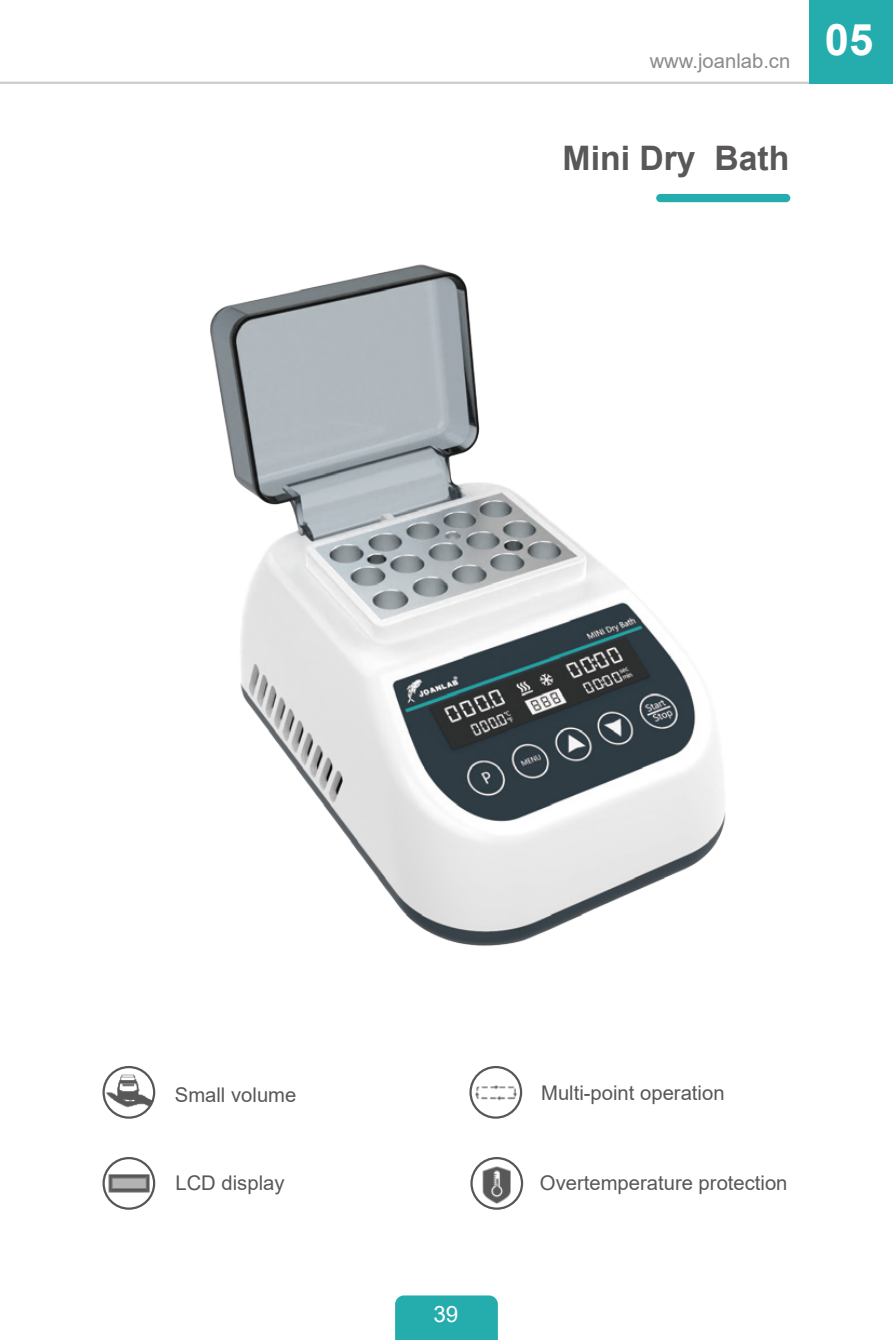
<style>
.page{position:relative;width:893px;height:1340px;background:#fff}
.page>*{position:absolute;margin:0;border:0;box-sizing:border-box;transform-origin:0 0}
.t1{font:700 33.75px "Arial";color:#595757}
.t2{font:22.5px "Arial";color:#fff}
.t3{font:20.25px "Arial";color:#595757}
.t4{font:20.25px "Arial";color:#8b8b8b}
</style>
<div class="page">
<div style="left:656px;top:194px;width:134px;height:8px;background:#25acac;border-radius:4px"></div>
<div style="left:470px;top:1156px;width:53px;height:53px;border:2px solid #565757;border-radius:50%"></div>
<img style="left:479px;top:1164px;width:35px;height:39px">
<div style="left:469px;top:1065px;width:53px;height:53px;border:2px solid #565757;border-radius:50%"></div>
<img style="left:473px;top:1083px;width:45px;height:18px">
<img style="left:108px;top:1172px;width:43px;height:22px">
<div style="left:102px;top:1156px;width:53px;height:53px;border:2px solid #565757;border-radius:50%"></div>
<img style="left:106px;top:1070px;width:50px;height:39px">
<div style="left:102px;top:1065px;width:53px;height:53px;border:2px solid #565757;border-radius:50%"></div>
<img style="left:210px;top:264px;width:516px;height:682px">
<hr style="left:0;top:82px;width:893px;height:2px;background:#ccc">
<div style="left:395px;top:1295px;width:103px;height:44px;background:#25acac"></div>
<div style="left:809px;top:0;width:84px;height:84px;background:#25acac"></div>
<p class="t4" style="left:650px;top:47px;width:225px">www.joanlab.cn <sup>05</sup></p>
<h1 class="t1" style="left:563px;top:135px;width:228px">Mini Dry Bath</h1>
<p class="t3" style="left:175px;top:1081px;width:123px">Small volume</p>
<p class="t3" style="left:175px;top:1168px;width:111px">LCD display</p>
<p class="t2" style="left:433px;top:1298px;width:27px">39</p>
<p class="t3" style="left:541px;top:1079px;width:185px">Multi-point operation</p>
<p class="t3" style="left:540px;top:1168px;width:249px">Overtemperature protection</p>
</div>
